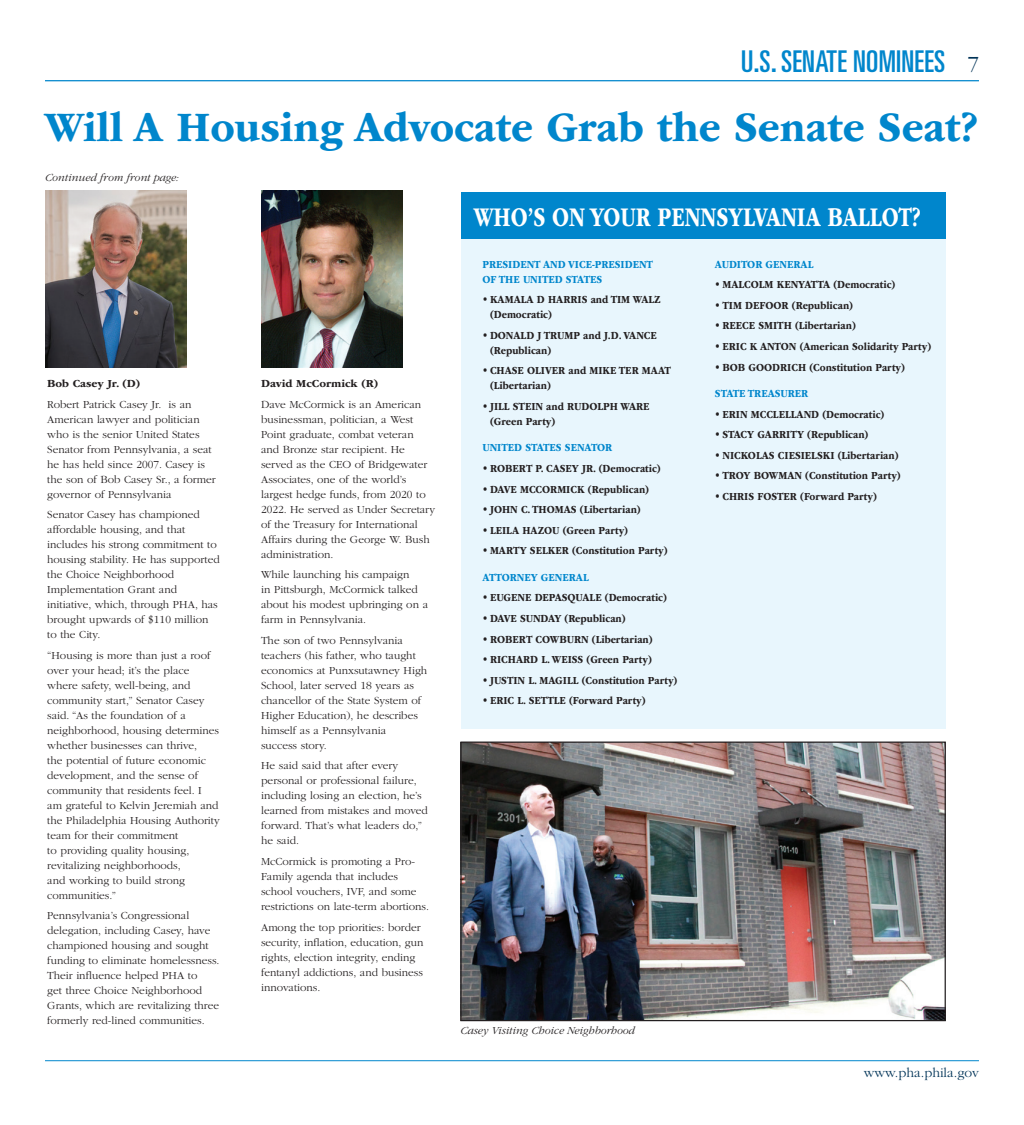
<style>
.page{position:relative;width:1024px;height:1125px;background:#fff}
.page>*{position:absolute;margin:0;border:0;box-sizing:border-box;transform-origin:0 0}
.Header_2022{font:700 43.75px "ITC Garamond Std";color:#0086cc;scale:.95 1}
.sections{font:ultra-condensed 30px "Univers LT Std";letter-spacing:.01em;color:#0086cc}
.Front_Page{font:700 28.25px "ITC Garamond Std";color:#fff;scale:.75 1}
.t1{font:300 22.5px "ITC Garamond Std";color:#003357}
.t2{font:300 13.75px "ITC Garamond Std";color:#003357}
.Front_Page-2{font:300 11.25px/15px "ITC Garamond Std";color:#231f20}
.Front_Page-3{font:700 11.25px/15px "ITC Garamond Std";color:#231f20;scale:.89 1}
.Front_Page-4{font:700 11.25px/15px "ITC Garamond Std";color:#0086cc;scale:.89 1}
.Front_Page-5{font:italic 300 11.25px "ITC Garamond Std";color:#231f20}
.Front_Page-6{font:700 11.25px "ITC Garamond Std";color:#231f20}
</style>
<div class="page">
<hr style="left:45px;top:80px;width:934px;height:1px;background:#0086cc">
<hr style="left:45px;top:1060px;width:934px;height:1px;background:#0086cc">
<div style="left:461px;top:192px;width:484px;height:537px;background:#e8f6fd"></div>
<div style="left:461px;top:192px;width:484px;height:46px;background:#0086cc"></div>
<img style="left:45px;top:191px;width:142px;height:177px">
<img style="left:261px;top:191px;width:142px;height:177px">
<img style="left:462px;top:744px;width:482px;height:275px">
<div style="left:460px;top:742px;width:486px;height:279px;border:1px solid #231f20"></div>
<p class="sections" style="left:741px;top:44px;width:205px">U.S. SENATE NOMINEES</p>
<h3 class="t1" style="left:968px;top:52px;width:13px">7</h3>
<p class="Header_2022" style="left:45px;top:102px;width:984px">Will A Housing Advocate Grab the Senate Seat?</p>
<p class="Front_Page-5" style="left:45px;top:171px;width:136px">Continued from front page:</p>
<p class="Front_Page-6" style="left:47px;top:377px;width:94px">Bob Casey Jr. (D)</p>
<p class="Front_Page-2" style="left:47px;top:397px;width:170px">Robert Patrick Casey Jr. is an<br>American lawyer and politician who is the senior United States<br>Senator from Pennsylvania, a seat he has held since 2007. Casey is the son of Bob Casey Sr., a former governor of Pennsylvania</p>
<p class="Front_Page-2" style="left:47px;top:507px;width:174px">Senator Casey has championed affordable housing, and that includes his strong commitment to housing stability. He has supported the Choice Neighborhood<br>Implementation Grant and initiative, which, through PHA, has brought upwards of $110 million to the City.</p>
<p class="Front_Page-2" style="left:47px;top:648px;width:174px">“Housing is more than just a roof over your head; it’s the place where safety, well-being, and community start,” Senator Casey said. “As the foundation of a neighborhood, housing determines whether businesses can thrive,<br>the potential of future economic development, and the sense of community that residents feel. I<br>am grateful to Kelvin Jeremiah and the Philadelphia Housing Authority team for their commitment<br>to providing quality housing, revitalizing neighborhoods,<br>and working to build strong communities.”</p>
<p class="Front_Page-2" style="left:47px;top:909px;width:174px">Pennsylvania’s Congressional delegation, including Casey, have championed housing and sought funding to eliminate homelessness.<br>Their influence helped PHA to<br>get three Choice Neighborhood Grants, which are revitalizing three formerly red-lined communities.</p>
<p class="Front_Page-6" style="left:261px;top:377px;width:119px">David McCormick (R)</p>
<p class="Front_Page-2" style="left:261px;top:397px;width:175px">Dave McCormick is an American businessman, politician, a West<br>Point graduate, combat veteran<br>and Bronze star recipient. He served as the CEO of Bridgewater<br>Associates, one of the world’s largest hedge funds, from 2020 to<br>2022. He served as Under Secretary of the Treasury for International<br>Affairs during the George W. Bush administration.</p>
<p class="Front_Page-2" style="left:261px;top:567px;width:169px">While launching his campaign<br>in Pittsburgh, McCormick talked about his modest upbringing on a farm in Pennsylvania.</p>
<p class="Front_Page-2" style="left:261px;top:633px;width:168px">The son of two Pennsylvania teachers (his father, who taught economics at Punxsutawney High<br>School, later served 18 years as chancellor of the State System of<br>Higher Education), he describes himself as a Pennsylvania<br>success story.</p>
<p class="Front_Page-2" style="left:261px;top:759px;width:168px">He said said that after every personal or professional failure, including losing an election, he’s learned from mistakes and moved forward. That’s what leaders do,” he said.</p>
<p class="Front_Page-2" style="left:261px;top:854px;width:170px">McCormick is promoting a Pro-<br>Family agenda that includes school vouchers, IVF, and some restrictions on late-term abortions.</p>
<p class="Front_Page-2" style="left:261px;top:920px;width:164px">Among the top priorities: border security, inflation, education, gun rights, election integrity, ending fentanyl addictions, and business innovations.</p>
<p class="Front_Page" style="left:474px;top:201px;width:597px">WHO’S ON YOUR PENNSYLVANIA BALLOT?</p>
<p class="Front_Page-4" style="left:482px;top:257px;width:193px">PRESIDENT AND VICE-PRESIDENT<br>OF THE UNITED STATES</p>
<p class="Front_Page-3" style="left:490px;top:292px;width:193px;text-indent:-7px">• KAMALA D HARRIS and TIM WALZ (Democratic)</p>
<p class="Front_Page-3" style="left:490px;top:328px;width:189px;text-indent:-7px">• DONALD J TRUMP and J.D. VANCE (Republican)</p>
<p class="Front_Page-3" style="left:490px;top:363px;width:205px;text-indent:-7px">• CHASE OLIVER and MIKE TER MAAT (Libertarian)</p>
<p class="Front_Page-3" style="left:490px;top:399px;width:181px;text-indent:-7px">• JILL STEIN and RUDOLPH WARE (Green Party)</p>
<p class="Front_Page-4" style="left:482px;top:440px;width:147px">UNITED STATES SENATOR</p>
<p class="Front_Page-3" style="left:482px;top:461px;width:202px">• ROBERT P. CASEY JR. (Democratic)</p>
<p class="Front_Page-3" style="left:482px;top:482px;width:189px">• DAVE MCCORMICK (Republican)</p>
<p class="Front_Page-3" style="left:482px;top:502px;width:179px">• JOHN C. THOMAS (Libertarian)</p>
<p class="Front_Page-3" style="left:482px;top:523px;width:165px">• LEILA HAZOU (Green Party)</p>
<p class="Front_Page-3" style="left:482px;top:543px;width:209px">• MARTY SELKER (Constitution Party)</p>
<p class="Front_Page-4" style="left:482px;top:570px;width:121px">ATTORNEY GENERAL</p>
<p class="Front_Page-3" style="left:482px;top:590px;width:209px">• EUGENE DEPASQUALE (Democratic)</p>
<p class="Front_Page-3" style="left:482px;top:611px;width:162px">• DAVE SUNDAY (Republican)</p>
<p class="Front_Page-3" style="left:482px;top:632px;width:193px">• ROBERT COWBURN (Libertarian)</p>
<p class="Front_Page-3" style="left:482px;top:652px;width:192px">• RICHARD L. WEISS (Green Party)</p>
<p class="Front_Page-3" style="left:482px;top:673px;width:220px">• JUSTIN L. MAGILL (Constitution Party)</p>
<p class="Front_Page-3" style="left:482px;top:693px;width:185px">• ERIC L. SETTLE (Forward Party)</p>
<p class="Front_Page-4" style="left:715px;top:257px;width:112px">AUDITOR GENERAL</p>
<p class="Front_Page-3" style="left:715px;top:277px;width:204px">• MALCOLM KENYATTA (Democratic)</p>
<p class="Front_Page-3" style="left:715px;top:298px;width:157px">• TIM DEFOOR (Republican)</p>
<p class="Front_Page-3" style="left:715px;top:318px;width:160px">• REECE SMITH (Libertarian)</p>
<p class="Front_Page-3" style="left:715px;top:339px;width:244px">• ERIC K ANTON (American Solidarity Party)</p>
<p class="Front_Page-3" style="left:715px;top:360px;width:215px">• BOB GOODRICH (Constitution Party)</p>
<p class="Front_Page-4" style="left:715px;top:386px;width:106px">STATE TREASURER</p>
<p class="Front_Page-3" style="left:715px;top:407px;width:192px">• ERIN MCCLELLAND (Democratic)</p>
<p class="Front_Page-3" style="left:715px;top:427px;width:174px">• STACY GARRITY (Republican)</p>
<p class="Front_Page-3" style="left:715px;top:448px;width:208px">• NICKOLAS CIESIELSKI (Libertarian)</p>
<p class="Front_Page-3" style="left:715px;top:468px;width:210px">• TROY BOWMAN (Constitution Party)</p>
<p class="Front_Page-3" style="left:715px;top:489px;width:183px">• CHRIS FOSTER (Forward Party)</p>
<p class="Front_Page-5" style="left:460px;top:1024px;width:176px">Casey Visiting Choice Neighborhood</p>
<p class="t2" style="left:863px;top:1065px;width:117px">www.pha.phila.gov</p>
</div>
